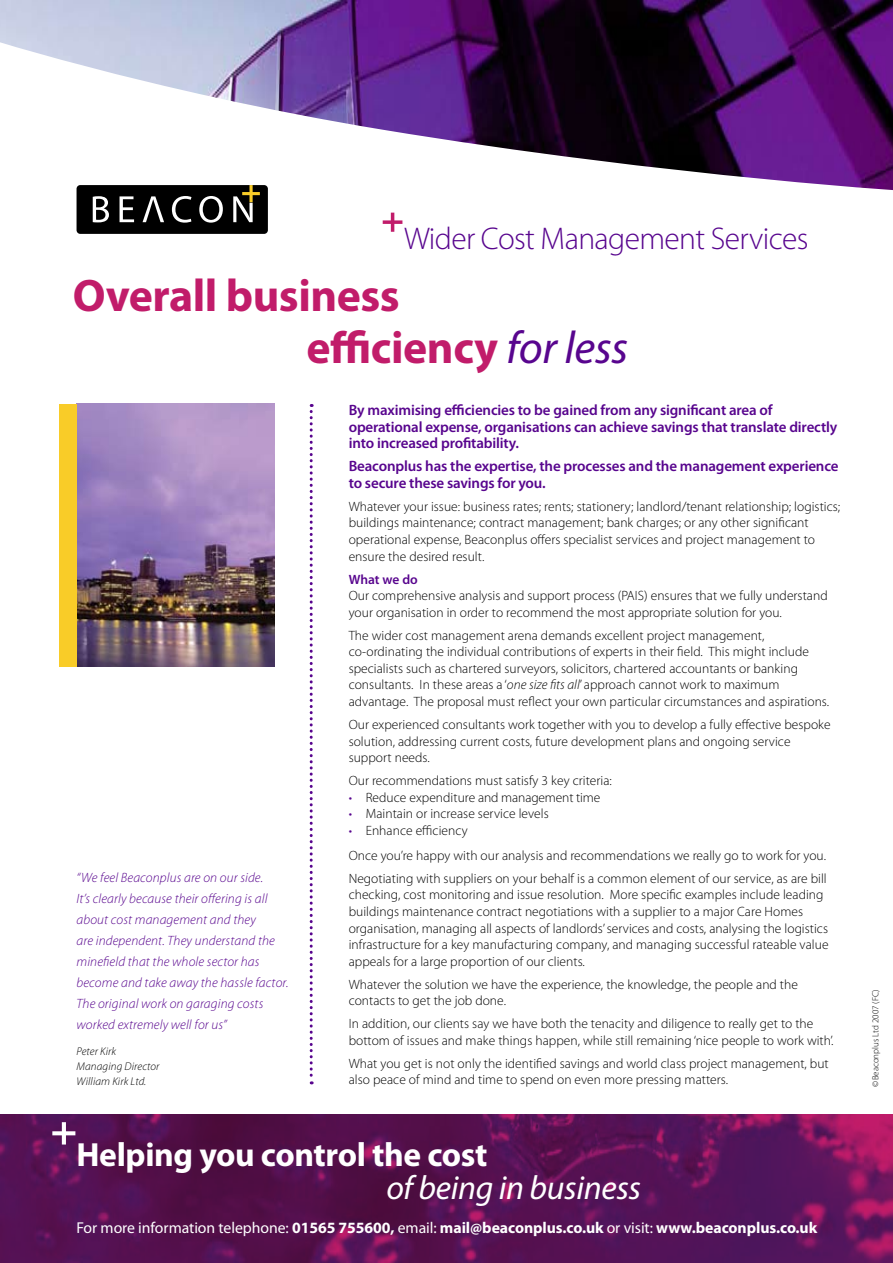
<style>
.page{position:relative;width:893px;height:1263px;background:#fff}
.page>*{position:absolute;margin:0;border:0;box-sizing:border-box;transform-origin:0 0}
.t1{font:700 45.75px/51.9px "Myriad Pro";letter-spacing:-.01em;color:#c11c6a}
.t2{font:700 33.6px "Myriad Pro";letter-spacing:-.01em;color:#fff}
.t3{font:italic 33.6px "Myriad Pro";letter-spacing:-.01em;color:#fff}
.t4{font:300 31.5px "Myriad Pro";letter-spacing:-.02em;color:#58058e}
.t5{font:700 15.75px "Myriad Pro";letter-spacing:-.005em;color:#fff}
.t6{font:600 15px/16.5px "Myriad Pro";letter-spacing:-.01em;color:#58058e}
.t7{font:300 13.5px/16.6px "Myriad Pro";letter-spacing:.005em;color:#000}
.t8{font:italic 300 13.5px/21px "Myriad Pro";letter-spacing:.01em;color:#58058e}
.t9{font:600 13.5px "Myriad Pro";letter-spacing:-.005em;color:#58058e}
.t10{font:italic 300 11.25px/15px "Myriad Pro";letter-spacing:.01em;color:#000}
.t11{font:300 9px "Myriad Pro";color:#000}
.s1{font-weight:400;font-style:italic;color:#58058e}
.s2{font-style:italic}
.s3{color:#58058e}
.s4{font-weight:400}
</style>
<div class="page">
<img style="left:0;top:1114px;width:893px;height:149px">
<img style="left:0;top:0;width:893px;height:192px">
<div style="left:77px;top:185px;width:191px;height:49px;background:#000;border-radius:4px"></div>
<svg style="left:93px;top:196px;width:16px;height:26px"></svg>
<svg style="left:120px;top:196px;width:14px;height:26px"></svg>
<svg style="left:143px;top:196px;width:21px;height:26px"></svg>
<svg style="left:172px;top:196px;width:19px;height:27px"></svg>
<svg style="left:199px;top:196px;width:24px;height:27px"></svg>
<svg style="left:233px;top:185px;width:27px;height:37px"></svg>
<img style="left:77px;top:404px;width:197px;height:263px">
<svg style="left:310px;top:404px;width:3px;height:680px"></svg>
<svg style="left:383px;top:213px;width:19px;height:19px"></svg>
<div style="left:60px;top:404px;width:17px;height:263px;background:#f9cc28"></div>
<svg style="left:52px;top:1122px;width:23px;height:22px"></svg>
<h3 class="t4" style="left:404px;top:219px;width:406px">Wider Cost Management Services</h3>
<h1 class="t1" style="left:307px;top:268px;width:323px;text-indent:-234px">Overall business<br>efficiency <span class="s1">for less</span></h1>
<p class="t8" style="left:77px;top:867px;width:214px">“We feel Beaconplus are on our side.<br>It’s clearly because their offering is all about cost management and they<br>are independent. They understand the minefield that the whole sector has become and take away the hassle factor.<br>The original work on garaging costs worked extremely well for us”</p>
<p class="t10" style="left:77px;top:1043px;width:85px">Peter Kirk<br>Managing Director<br>William Kirk Ltd.</p>
<p class="t6" style="left:349px;top:402px;width:490px">By maximising efficiencies to be gained from any significant area of operational expense, organisations can achieve savings that translate directly into increased profitability.</p>
<p class="t6" style="left:349px;top:458px;width:491px">Beaconplus has the expertise, the processes and the management experience to secure these savings for you.</p>
<p class="t7" style="left:349px;top:498px;width:493px">Whatever your issue: business rates; rents; stationery; landlord/tenant relationship; logistics; buildings maintenance; contract management; bank charges; or any other significant operational expense, Beaconplus offers specialist services and project management to ensure the desired result.</p>
<p class="t9" style="left:349px;top:570px;width:71px">What we do</p>
<p class="t7" style="left:349px;top:587px;width:480px">Our comprehensive analysis and support process (PAIS) ensures that we fully understand your organisation in order to recommend the most appropriate solution for you.</p>
<p class="t7" style="left:349px;top:627px;width:482px">The wider cost management arena demands excellent project management, co-ordinating the individual contributions of experts in their field. This might include specialists such as chartered surveyors, solicitors, chartered accountants or banking consultants. In these areas a ‘<span class="s2">one size fits all</span>’ approach cannot work to maximum advantage. The proposal must reflect your own particular circumstances and aspirations.</p>
<p class="t7" style="left:349px;top:716px;width:483px">Our experienced consultants work together with you to develop a fully effective bespoke solution, addressing current costs, future development plans and ongoing service support needs.</p>
<p class="t7" style="left:349px;top:772px;width:265px">Our recommendations must satisfy 3 key criteria:</p>
<p class="t7" style="left:349px;top:789px;width:253px"><span class="s3">•</span> Reduce expenditure and management time</p>
<p class="t7" style="left:349px;top:805px;width:202px"><span class="s3">•</span> Maintain or increase service levels</p>
<p class="t7" style="left:349px;top:818px;width:479px;line-height:25px"><span class="s3">•</span> Enhance efficiency<br>Once you’re happy with our analysis and recommendations we really go to work for you.</p>
<p class="t7" style="left:349px;top:870px;width:481px">Negotiating with suppliers on your behalf is a common element of our service, as are bill checking, cost monitoring and issue resolution. More specific examples include leading buildings maintenance contract negotiations with a supplier to a major Care Homes organisation, managing all aspects of landlords’ services and costs, analysing the logistics infrastructure for a key manufacturing company, and managing successful rateable value appeals for a large proportion of our clients.</p>
<p class="t7" style="left:349px;top:976px;width:451px">Whatever the solution we have the experience, the knowledge, the people and the contacts to get the job done.</p>
<p class="t7" style="left:349px;top:1015px;width:486px">In addition, our clients say we have both the tenacity and diligence to really get to the bottom of issues and make things happen, while still remaining ‘nice people to work with’.</p>
<p class="t7" style="left:349px;top:1055px;width:482px">What you get is not only the identified savings and world class project management, but also peace of mind and time to spend on even more pressing matters.</p>
<h2 class="t2" style="left:77px;top:1133px;width:412px">Helping you control the cost</h2>
<h2 class="t3" style="left:386px;top:1167px;width:256px">of being in business</h2>
<p class="t5" style="left:77px;top:1218px;width:742px"><span class="s4">For more information telephone:</span> 01565 755600, <span class="s4">email:</span> mail@beaconplus.co.uk <span class="s4">or visit:</span> www.beaconplus.co.uk</p>
<p class="t11" style="left:870px;top:1086px;width:99px;rotate:-90deg">©Beaconplus Ltd 2007 (FC)</p>
</div>
